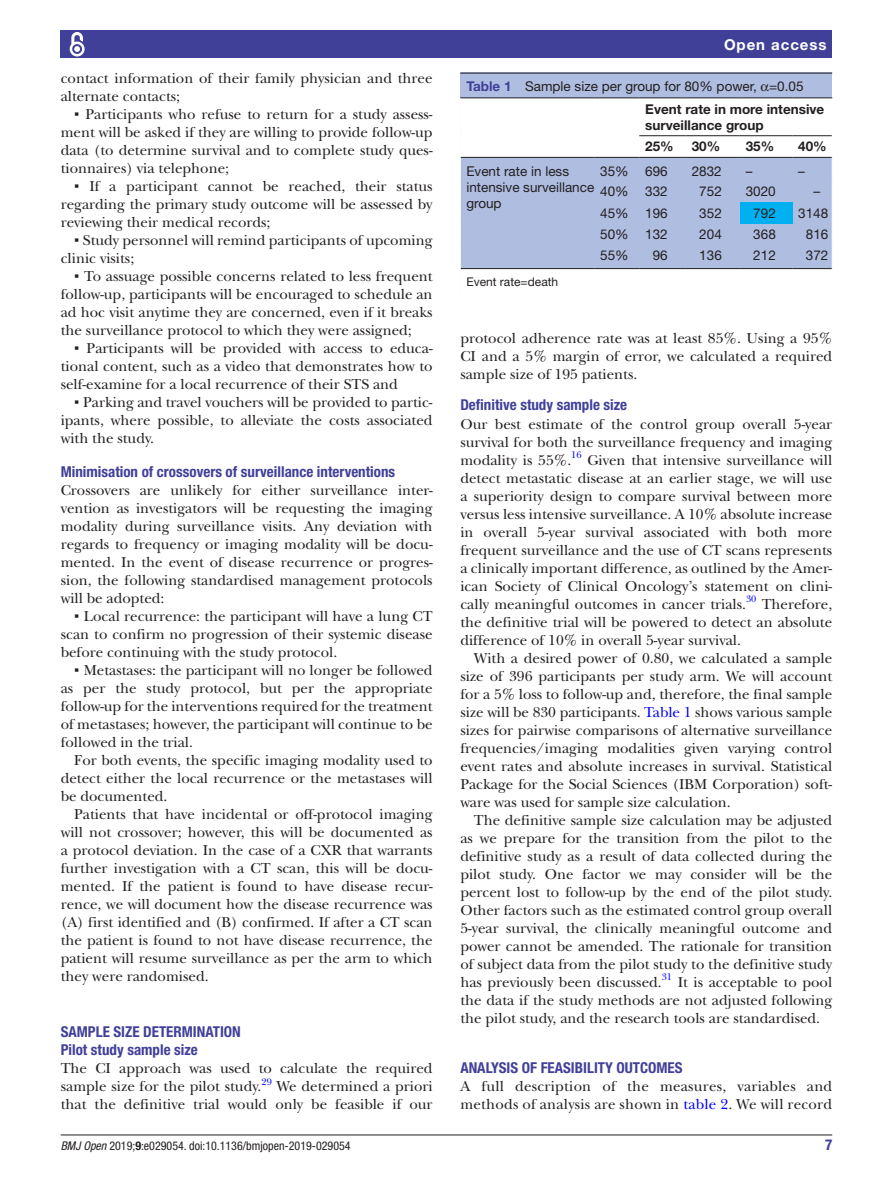
<style>
.page{position:relative;width:893px;height:1191px;background:#fff}
.page>*{position:absolute;margin:0;border:0;box-sizing:border-box;transform-origin:0 0}
.t1{font:15px/18px "New Baskerville";color:#231f20;text-align:justify}
.t2{font:700 condensed 15px/18px "Helvetica Neue LT Std";color:#414099}
.t3{font:700 15px "Helvetica Neue LT Std";letter-spacing:.065em;color:#fff}
.t4{font:13.5px/16.2px "Helvetica Neue LT Std";color:#231f20}
.t5{font:700 13.5px/21.6px "Helvetica Neue LT Std";color:#231f20}
.t6{font:condensed 12px "Helvetica Neue LT Std";color:#231f20}
.t7{font:12px "Helvetica Neue LT Std";color:#231f20}
.t8{font:9.9px "New Baskerville";color:#00f}
.s1{font-family:"Times New Roman"}
.s2{font-weight:700;color:#414099}
.s3{font-weight:700}
.s4{color:#00f}
.s5{font-style:italic}
</style>
<div class="page">
<hr style="left:61px;top:1134px;width:771px;height:1px;background:#231f20">
<div style="left:61px;top:31px;width:771px;height:27px;background:#414099"></div>
<svg style="left:69px;top:32px;width:16px;height:25px"></svg>
<div style="left:460px;top:73px;width:372px;height:222px;background:#afbde1"></div>
<hr style="left:460px;top:73px;width:372px;height:1px;background:#231f20">
<div style="left:461px;top:98px;width:371px;height:38px;background:#fff"></div>
<hr style="left:460px;top:97px;width:134px;height:1px;background:#231f20">
<hr style="left:594px;top:97px;width:45px;height:1px;background:#231f20">
<hr style="left:639px;top:97px;width:47px;height:1px;background:#231f20">
<hr style="left:686px;top:97px;width:54px;height:1px;background:#231f20">
<hr style="left:740px;top:97px;width:52px;height:1px;background:#231f20">
<hr style="left:792px;top:97px;width:40px;height:1px;background:#231f20">
<hr style="left:639px;top:135px;width:47px;height:1px;background:#231f20">
<hr style="left:686px;top:135px;width:54px;height:1px;background:#231f20">
<hr style="left:740px;top:135px;width:52px;height:1px;background:#231f20">
<hr style="left:792px;top:135px;width:40px;height:1px;background:#231f20">
<hr style="left:460px;top:98px;width:1px;height:38px;background:#fff">
<svg style="left:460px;top:136px;width:373px;height:159px"></svg>
<hr style="left:466px;top:285px;width:366px;height:2px;background:#fff">
<p class="t1" style="left:61px;top:69px;width:373px">contact information of their family physician and three alternate contacts;</p>
<p class="t1" style="left:61px;top:105px;width:373px;text-indent:14px"><span class="s1">▪</span> Participants who refuse to return for a study assess&shy;ment will be asked if they are willing to provide follow-up data (to determine survival and to complete study ques&shy;tionnaires) via telephone;</p>
<p class="t1" style="left:61px;top:177px;width:373px;text-indent:14px"><span class="s1">▪</span> If a participant cannot be reached, their status regarding the primary study outcome will be assessed by reviewing their medical records;</p>
<p class="t1" style="left:61px;top:231px;width:373px;text-indent:14px"><span class="s1">▪</span> Study personnel will remind participants of upcoming clinic visits;</p>
<p class="t1" style="left:61px;top:267px;width:373px;text-indent:14px"><span class="s1">▪</span> To assuage possible concerns related to less frequent follow-up, participants will be encouraged to schedule an ad hoc visit anytime they are concerned, even if it breaks the surveillance protocol to which they were assigned;</p>
<p class="t1" style="left:61px;top:339px;width:373px;text-indent:14px"><span class="s1">▪</span> Participants will be provided with access to educa&shy;tional content, such as a video that demonstrates how to self-examine for a local recurrence of their STS and</p>
<p class="t1" style="left:61px;top:393px;width:373px;text-indent:14px"><span class="s1">▪</span> Parking and travel vouchers will be provided to partic&shy;ipants, where possible, to alleviate the costs associated with the study.</p>
<p class="t2" style="left:61px;top:462px;width:336px">Minimisation of crossovers of surveillance interventions</p>
<p class="t1" style="left:61px;top:481px;width:373px">Crossovers are unlikely for either surveillance inter&shy;vention as investigators will be requesting the imaging modality during surveillance visits. Any deviation with regards to frequency or imaging modality will be docu&shy;mented. In the event of disease recurrence or progres&shy;sion, the following standardised management protocols will be adopted:</p>
<p class="t1" style="left:61px;top:607px;width:373px;text-indent:14px"><span class="s1">▪</span> Local recurrence: the participant will have a lung CT scan to confirm no progression of their systemic disease before continuing with the study protocol.</p>
<p class="t1" style="left:61px;top:661px;width:373px;text-indent:14px"><span class="s1">▪</span> Metastases: the participant will no longer be followed as per the study protocol, but per the appropriate follow-up for the interventions required for the treatment of metastases; however, the participant will continue to be followed in the trial.</p>
<p class="t1" style="left:61px;top:751px;width:373px;text-indent:14px">For both events, the specific imaging modality used to detect either the local recurrence or the metastases will be documented.</p>
<p class="t1" style="left:61px;top:805px;width:373px;text-indent:14px">Patients that have incidental or off-protocol imaging will not crossover; however, this will be documented as a protocol deviation. In the case of a CXR that warrants further investigation with a CT scan, this will be docu&shy;mented. If the patient is found to have disease recur&shy;rence, we will document how the disease recurrence was (A) first identified and (B) confirmed. If after a CT scan the patient is found to not have disease recurrence, the patient will resume surveillance as per the arm to which they were randomised.</p>
<p class="t2" style="left:61px;top:1022px;width:182px">Sample size determi nation<br>Pilot study sample size</p>
<p class="t1" style="left:61px;top:1059px;width:373px">The CI approach was used to calculate the required sample size for the pilot study.</p>
<p class="t8" style="left:262px;top:1075px;width:12px">29</p>
<p class="t1" style="left:61px;top:1077px;width:373px;text-align:right">We determined a priori<br>that the definitive trial would only be feasible if our</p>
<p class="t3" style="left:724px;top:35px;width:104px">Open access</p>
<p class="t4" style="left:645px;top:75px;width:181px;line-height:22px;text-indent:-179px"><span class="s2">Table 1</span> Sample size per group for 80% power, =0.05<br><span class="s3">Event rate in more intensive</span></p>
<p class="t5" style="left:645px;top:114px;width:120px">surveillance group<br>25%</p>
<p class="t5" style="left:692px;top:135px;width:30px">30%</p>
<p class="t5" style="left:746px;top:135px;width:30px">35%</p>
<p class="t5" style="left:798px;top:135px;width:30px">40%</p>
<p class="t4" style="left:466px;top:163px;width:129px">Event rate in less intensive surveillance group</p>
<p class="t4" style="left:600px;top:163px;width:69px">35% 696</p>
<p class="t4" style="left:692px;top:163px;width:32px">2832</p>
<p class="t4" style="left:746px;top:163px;width:8px">–</p>
<p class="t4" style="left:798px;top:163px;width:8px">–</p>
<p class="t4" style="left:600px;top:183px;width:69px">40% 332</p>
<p class="t4" style="left:699px;top:183px;width:24px">752</p>
<p class="t4" style="left:746px;top:183px;width:32px">3020</p>
<p class="t4" style="left:813px;top:183px;width:8px">–</p>
<p class="t4" style="left:600px;top:205px;width:69px">45% 196</p>
<p class="t4" style="left:699px;top:205px;width:24px">352</p>
<p class="t4" style="left:753px;top:205px;width:24px">792</p>
<p class="t4" style="left:798px;top:205px;width:32px">3148</p>
<p class="t4" style="left:600px;top:226px;width:69px">50% 132</p>
<p class="t4" style="left:699px;top:226px;width:24px">204</p>
<p class="t4" style="left:753px;top:226px;width:24px">368</p>
<p class="t4" style="left:806px;top:226px;width:24px">816</p>
<p class="t4" style="left:600px;top:246px;width:30px">55%</p>
<p class="t4" style="left:653px;top:246px;width:17px">96</p>
<p class="t4" style="left:699px;top:246px;width:24px">136</p>
<p class="t4" style="left:753px;top:246px;width:24px">212</p>
<p class="t4" style="left:806px;top:246px;width:24px">372</p>
<p class="t7" style="left:466px;top:275px;width:93px">Event rate=death</p>
<p class="t1" style="left:460px;top:329px;width:373px">protocol adherence rate was at least 85%. Using a 95% CI and a 5% margin of error, we calculated a required sample size of 195 patients.</p>
<p class="t2" style="left:460px;top:396px;width:168px">Definitive study sample size</p>
<p class="t1" style="left:460px;top:415px;width:373px">Our best estimate of the control group overall 5-year survival for both the surveillance frequency and imaging modality is 55%.</p>
<p class="t8" style="left:571px;top:449px;width:12px">16</p>
<p class="t1" style="left:460px;top:451px;width:373px;text-indent:127px">Given that intensive surveillance will detect metastatic disease at an earlier stage, we will use a superiority design to compare survival between more versus less intensive surveillance. A 10% absolute increase in overall 5-year survival associated with both more frequent surveillance and the use of CT scans represents a clinically important difference, as outlined by the Amer&shy;ican Society of Clinical Oncology’s statement on clini&shy;cally meaningful outcomes in cancer trials.</p>
<p class="t8" style="left:746px;top:593px;width:12px">30</p>
<p class="t1" style="left:460px;top:595px;width:373px;text-indent:301px">Therefore, the definitive trial will be powered to detect an absolute difference of 10% in overall 5-year survival.</p>
<p class="t1" style="left:460px;top:649px;width:373px;text-indent:13px">With a desired power of 0.80, we calculated a sample size of 396 participants per study arm. We will account for a 5% loss to follow-up and, therefore, the final sample size will be 830 participants. <span class="s4">Table 1</span> shows various sample sizes for pairwise comparisons of alternative surveillance frequencies/imaging modalities given varying control event rates and absolute increases in survival. Statistical Package for the Social Sciences (IBM Corporation) soft&shy;ware was used for sample size calculation.</p>
<p class="t1" style="left:460px;top:811px;width:373px;text-indent:13px">The definitive sample size calculation may be adjusted as we prepare for the transition from the pilot to the definitive study as a result of data collected during the pilot study. One factor we may consider will be the percent lost to follow-up by the end of the pilot study.<br>Other factors such as the estimated control group overall 5-year survival, the clinically meaningful outcome and power cannot be amended. The rationale for transition of subject data from the pilot study to the definitive study has previously been discussed.</p>
<p class="t8" style="left:662px;top:971px;width:12px">31</p>
<p class="t1" style="left:460px;top:973px;width:373px;text-indent:217px">It is acceptable to pool the data if the study methods are not adjusted following the pilot study, and the research tools are standardised.</p>
<p class="t2" style="left:460px;top:1058px;width:95px">Analysis of feasi</p>
<p class="t2" style="left:575px;top:1058px;width:91px">bility outcomes</p>
<p class="t1" style="left:460px;top:1077px;width:373px">A full description of the measures, variables and methods of analysis are shown in <span class="s4">table 2</span>. We will record</p>
<p class="t6" style="left:61px;top:1138px;width:291px"><span class="s5">BMJ Open</span> 2019;<span class="s3">9</span>:e029054. doi:10.1136/bmjopen-2019-029054</p>
<p class="t2" style="left:825px;top:1135px;width:9px">7</p>
</div>
